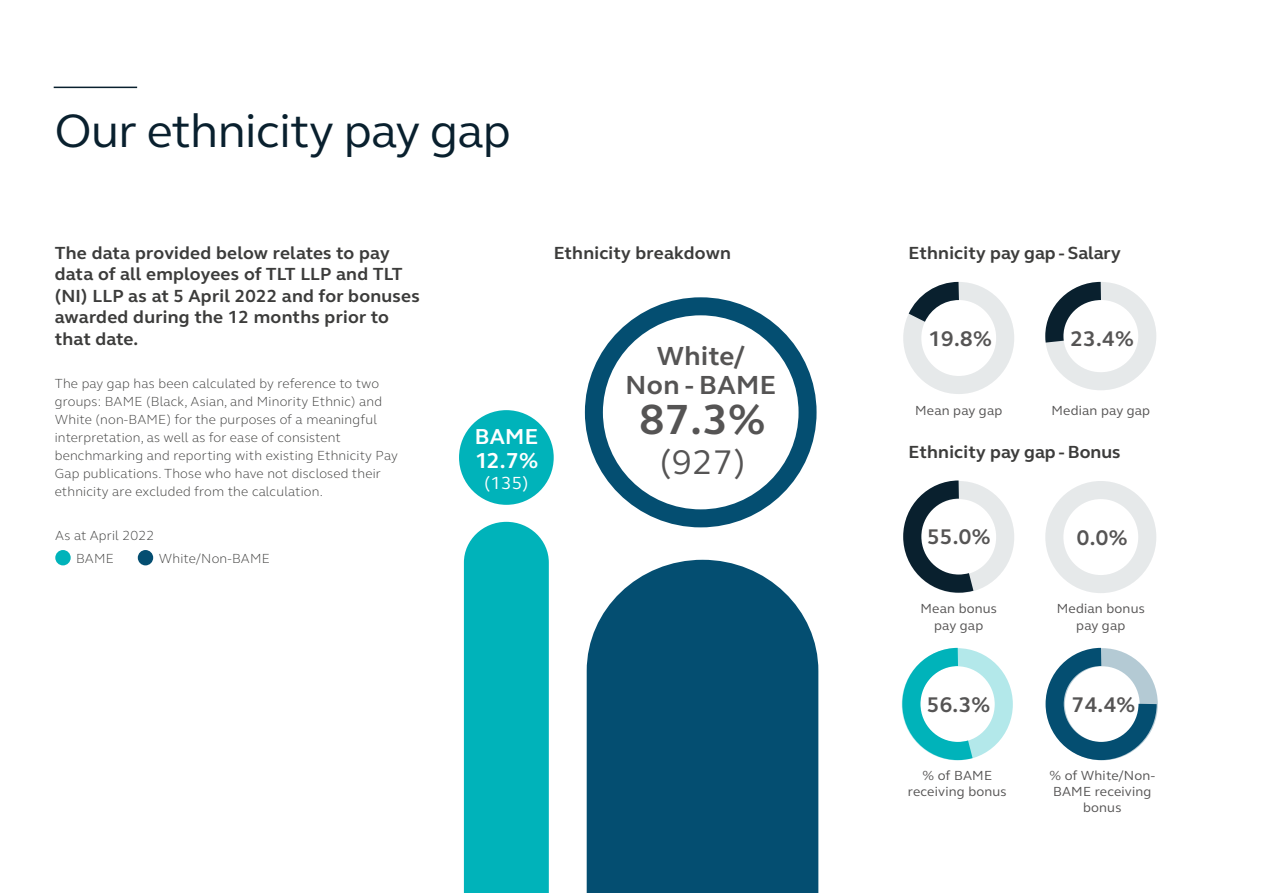
<style>
.page{position:relative;width:1263px;height:893px;background:#fff}
.page>*{position:absolute;margin:0;border:0;box-sizing:border-box;transform-origin:0 0}
.t1{font:48px "FS Elliot";letter-spacing:-.01em;color:#09202e}
.t2{font:700 43.2px "FS Elliot";color:#555454}
.t3{font:35.1px "FS Elliot";color:#555454}
.t4{font:700 26.85px "FS Elliot";letter-spacing:.015em;color:#555454}
.t5{font:700 22.2px "FS Elliot";letter-spacing:.015em;color:#fff}
.t6{font:700 21.75px "FS Elliot";letter-spacing:.015em;color:#555454}
.t7{font:700 18px/21.6px "FS Elliot";letter-spacing:.015em;color:#3c3c3b}
.t8{font:18px "FS Elliot";color:#fff}
.t9{font:300 13.5px/18px "FS Elliot";letter-spacing:.015em;color:#3c3c3b}
.t10{font:13.5px/16.2px "FS Elliot";letter-spacing:.015em;color:#555454;text-align:center}
</style>
<div class="page">
<div style="left:464px;top:522px;width:85px;height:371px;background:#00b3ba"></div>
<svg style="left:587px;top:560px;width:231px;height:333px;background:#155a7a"></svg>
<div style="left:459px;top:410px;width:95px;height:95px;background:#00b3ba;border-radius:50%"></div>
<div style="left:585px;top:297px;width:231px;height:230px;border:18px solid #044e71;border-radius:50%"></div>
<div style="left:903px;top:282px;width:111px;height:112px;border:18px solid #09202e;border-radius:50%"></div>
<svg style="left:903px;top:281px;width:74px;height:61px"></svg>
<div style="left:903px;top:481px;width:111px;height:112px;border:18px solid #09202e;border-radius:50%"></div>
<div style="left:1045px;top:282px;width:111px;height:108px;border:18px solid #09202e;border-radius:50%"></div>
<svg style="left:1045px;top:281px;width:74px;height:81px"></svg>
<div style="left:1045px;top:481px;width:111px;height:112px;border:18px solid #09202e;border-radius:50%"></div>
<div style="left:902px;top:648px;width:111px;height:112px;border:18px solid #00b3ba;border-radius:50%"></div>
<hr style="left:54px;top:87px;width:83px;height:1px;background:#09202e">
<svg style="left:903px;top:480px;width:90px;height:113px"></svg>
<svg style="left:901px;top:647px;width:92px;height:114px"></svg>
<svg style="left:1045px;top:647px;width:113px;height:114px"></svg>
<div style="left:55px;top:550px;width:16px;height:15px;background:#00b3ba;border-radius:50%"></div>
<div style="left:138px;top:550px;width:15px;height:15px;background:#044e71;border-radius:50%"></div>
<h1 class="t1" style="left:55px;top:98px;width:458px">Our ethnicity pay gap</h1>
<h3 class="t7" style="left:55px;top:241px;width:336px">The data provided below relates to pay</h3>
<h3 class="t7" style="left:554px;top:241px;width:179px">Ethnicity breakdown</h3>
<h3 class="t7" style="left:55px;top:263px;width:366px">data of all employees of TLT LLP and TLT (NI) LLP as at 5 April 2022 and for bonuses awarded during the 12 months prior to that date.</h3>
<p class="t9" style="left:55px;top:374px;width:345px">The pay gap has been calculated by reference to two groups: BAME (Black, Asian, and Minority Ethnic) and White (non-BAME) for the purposes of a meaningful interpretation, as well as for ease of consistent benchmarking and reporting with existing Ethnicity Pay Gap publications. Those who have not disclosed their ethnicity are excluded from the calculation.</p>
<h3 class="t4" style="left:657px;top:338px;width:89px">White/</h3>
<h3 class="t4" style="left:626px;top:367px;width:152px">Non - BAME</h3>
<h2 class="t2" style="left:639px;top:390px;width:128px">87.3%</h2>
<h3 class="t5" style="left:475px;top:421px;width:65px">BAME</h3>
<h3 class="t3" style="left:659px;top:438px;width:88px">(927)</h3>
<h3 class="t5" style="left:475px;top:445px;width:65px">12.7%</h3>
<h3 class="t8" style="left:484px;top:471px;width:46px">(135)</h3>
<p class="t9" style="left:55px;top:526px;width:101px">As at April 2022</p>
<p class="t9" style="left:76px;top:549px;width:39px">BAME</p>
<p class="t9" style="left:159px;top:549px;width:113px">White/Non-BAME</p>
<h3 class="t7" style="left:909px;top:241px;width:214px">Ethnicity pay gap - Salary</h3>
<h3 class="t6" style="left:928px;top:324px;width:65px">19.8%</h3>
<p class="t10" style="left:915px;top:402px;width:89px">Mean pay gap</p>
<h3 class="t6" style="left:1070px;top:324px;width:65px">23.4%</h3>
<p class="t10" style="left:1051px;top:402px;width:100px">Median pay gap</p>
<h3 class="t7" style="left:909px;top:441px;width:213px">Ethnicity pay gap - Bonus</h3>
<h3 class="t6" style="left:927px;top:522px;width:65px">55.0%</h3>
<h3 class="t6" style="left:1077px;top:523px;width:52px">0.0%</h3>
<p class="t10" style="left:920px;top:600px;width:78px">Mean bonus pay gap</p>
<p class="t10" style="left:1057px;top:600px;width:89px">Median bonus pay gap</p>
<h3 class="t6" style="left:927px;top:690px;width:65px">56.3%</h3>
<h3 class="t6" style="left:1072px;top:690px;width:65px">74.4%</h3>
<p class="t10" style="left:908px;top:767px;width:100px">% of BAME receiving bonus</p>
<p class="t10" style="left:1049px;top:767px;width:107px">% of White/Non-<br>BAME receiving bonus</p>
</div>
